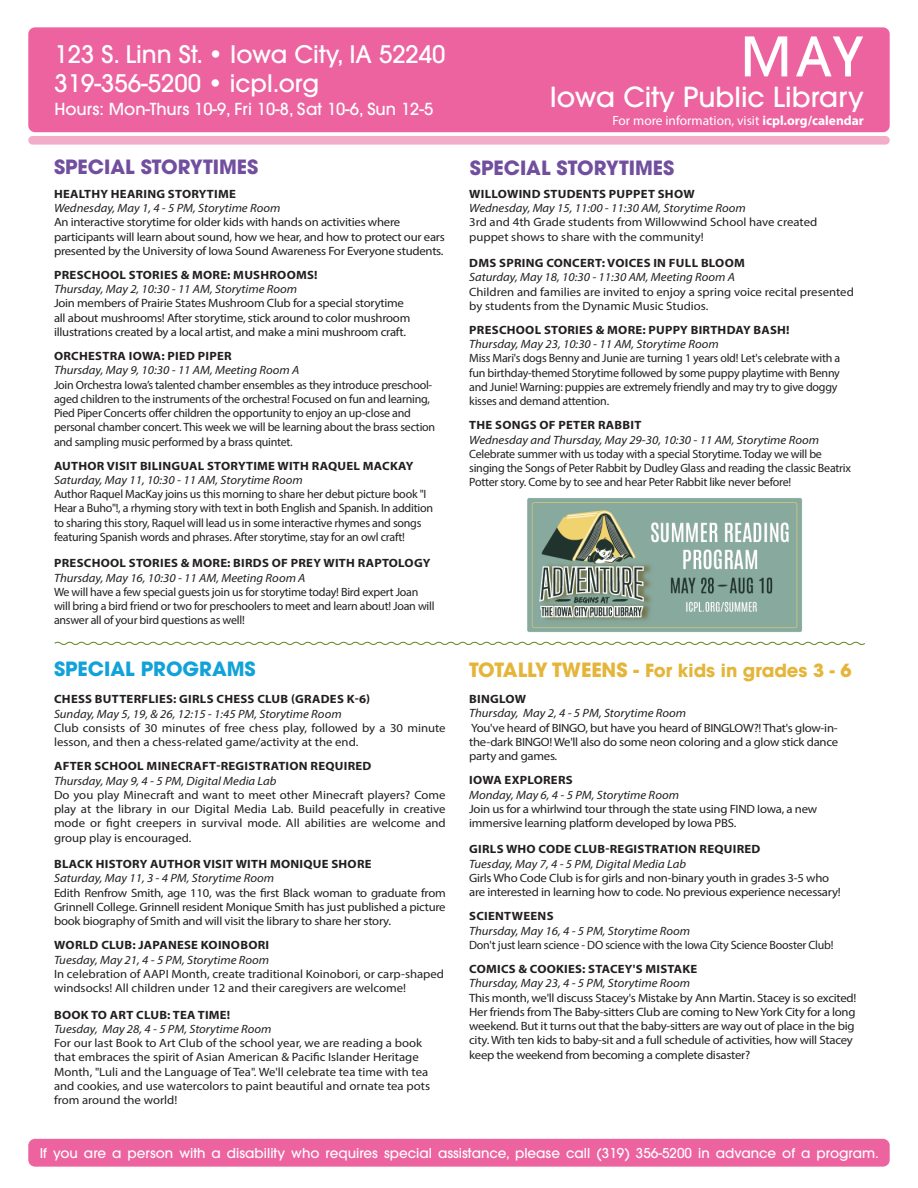
<style>
.page{position:relative;width:918px;height:1188px;background:#fff}
.page>*{position:absolute;margin:0;border:0;box-sizing:border-box;transform-origin:0 0}
.t1{font:500 54px "ITC Avant Garde Std";color:#fff}
.t2{font:500 27.45px "ITC Avant Garde Std";color:#fff}
.t3{font:500 24px "ITC Avant Garde Std";color:#fff}
.t4{font:700 19.5px "ITC Avant Garde Pro";color:#724e9f}
.t5{font:700 19.5px "ITC Avant Garde Pro";color:#11a2d9}
.t6{font:700 18px "ITC Avant Garde Std";color:#e5b539}
.t7{font:500 16.5px "ITC Avant Garde Std";color:#fff}
.t8{font:500 13.5px "ITC Avant Garde Std";color:#fff}
.t9{font:13.35px "Myriad Pro";color:#fff}
.t10{font:12px/14.2px "Myriad Pro";letter-spacing:-.02em;color:#231f20;scale:1.06 1}
.t11{font:12px/14.2px "Myriad Pro";letter-spacing:-.02em;color:#231f20}
.t12{font:italic 12px "Myriad Pro";color:#231f20;scale:1.06 1}
.t13{font:12px/14.2px "Myriad Pro";color:#231f20;scale:1.06 1}
.t14{font:700 12px "Myriad Pro";letter-spacing:.02em;color:#231f20;scale:1.06 1}
.s1{font-weight:700}
.s2{font-size:19.5px}
</style>
<div class="page">
<div style="left:28px;top:1139px;width:862px;height:28px;background:#ec639f;border-radius:7px"></div>
<div style="left:28px;top:27px;width:862px;height:105px;background:#ec639f;border-radius:7px"></div>
<div style="left:28px;top:136px;width:862px;height:9px;background:#f2adc9;border-radius:4px"></div>
<svg style="left:54px;top:641px;width:811px;height:4px"></svg>
<img style="left:527px;top:498px;width:275px;height:134px">
<p class="t3" style="left:54px;top:39px;width:393px">123 S. Linn St. • Iowa City, IA 52240</p>
<p class="t3" style="left:54px;top:68px;width:266px">319-356-5200 • icpl.org</p>
<p class="t7" style="left:54px;top:98px;width:380px">Hours: Mon-Thurs 10-9, Fri 10-8, Sat 10-6, Sun 12-5</p>
<p class="t4" style="left:54px;top:154px;width:206px">SPECIAL STORYTIMES</p>
<p class="t14" style="left:54px;top:186px;width:173px">HEALTHY HEARING STORYTIME</p>
<p class="t12" style="left:54px;top:201px;width:215px">Wednesday, May 1, 4 - 5 PM, Storytime Room</p>
<p class="t10" style="left:54px;top:215px;width:370px">An interactive storytime for older kids with hands on activities where participants will learn about sound, how we hear, and how to protect our ears presented by the University of Iowa Sound Awareness For Everyone students.</p>
<p class="t14" style="left:54px;top:267px;width:250px">PRESCHOOL STORIES &amp; MORE: MUSHROOMS!</p>
<p class="t12" style="left:54px;top:282px;width:231px">Thursday, May 2, 10:30 - 11 AM, Storytime Room</p>
<p class="t10" style="left:54px;top:296px;width:338px">Join members of Prairie States Mushroom Club for a special storytime all about mushrooms! After storytime, stick around to color mushroom illustrations created by a local artist, and make a mini mushroom craft.</p>
<p class="t14" style="left:54px;top:348px;width:169px">ORCHESTRA IOWA: PIED PIPER</p>
<p class="t12" style="left:54px;top:363px;width:233px">Thursday, May 9, 10:30 - 11 AM, Meeting Room A</p>
<p class="t11" style="left:54px;top:377px;width:383px">Join Orchestra Iowa’s talented chamber ensembles as they introduce preschool&shy;aged children to the instruments of the orchestra! Focused on fun and learning, Pied Piper Concerts offer children the opportunity to enjoy an up-close and personal chamber concert. This week we will be learning about the brass section and sampling music performed by a brass quintet.</p>
<p class="t14" style="left:54px;top:458px;width:340px">AUTHOR VISIT BILINGUAL STORYTIME WITH RAQUEL MACKAY</p>
<p class="t12" style="left:54px;top:473px;width:236px">Saturday, May 11, 10:30 - 11 AM, Storytime Room</p>
<p class="t11" style="left:54px;top:487px;width:381px">Author Raquel MacKay joins us this morning to share her debut picture book "I Hear a Buho"!, a rhyming story with text in both English and Spanish. In addition to sharing this story, Raquel will lead us in some interactive rhymes and songs featuring Spanish words and phrases. After storytime, stay for an owl craft!</p>
<p class="t14" style="left:54px;top:555px;width:357px">PRESCHOOL STORIES &amp; MORE: BIRDS OF PREY WITH RAPTOLOGY</p>
<p class="t12" style="left:54px;top:570px;width:239px">Thursday, May 16, 10:30 - 11 AM, Meeting Room A</p>
<p class="t11" style="left:54px;top:585px;width:382px">We will have a few special guests join us for storytime today! Bird expert Joan will bring a bird friend or two for preschoolers to meet and learn about! Joan will answer all of your bird questions as well!</p>
<p class="t1" style="left:741px;top:22px;width:125px">MAY</p>
<p class="t2" style="left:550px;top:80px;width:316px">Iowa City Public Library</p>
<p class="t9" style="left:613px;top:112px;width:253px">For more information, visit <span class="s1">icpl.org/calendar</span></p>
<p class="t4" style="left:470px;top:155px;width:206px">SPECIAL STORYTIMES</p>
<p class="t14" style="left:469px;top:186px;width:214px">WILLOWIND STUDENTS PUPPET SHOW</p>
<p class="t12" style="left:469px;top:201px;width:262px">Wednesday, May 15, 11:00 - 11:30 AM, Storytime Room</p>
<p class="t13" style="left:469px;top:215px;width:330px">3rd and 4th Grade students from Willowwind School have created puppet shows to share with the community!</p>
<p class="t14" style="left:469px;top:255px;width:261px">DMS SPRING CONCERT: VOICES IN FULL BLOOM</p>
<p class="t12" style="left:469px;top:270px;width:252px">Saturday, May 18, 10:30 - 11:30 AM, Meeting Room A</p>
<p class="t13" style="left:469px;top:284px;width:364px">Children and families are invited to enjoy a spring voice recital presented by students from the Dynamic Music Studios.</p>
<p class="t14" style="left:469px;top:322px;width:304px">PRESCHOOL STORIES &amp; MORE: PUPPY BIRTHDAY BASH!</p>
<p class="t12" style="left:469px;top:337px;width:237px">Thursday, May 23, 10:30 - 11 AM, Storytime Room</p>
<p class="t11" style="left:469px;top:351px;width:373px">Miss Mari's dogs Benny and Junie are turning 1 years old! Let's celebrate with a fun birthday-themed Storytime followed by some puppy playtime with Benny and Junie! Warning: puppies are extremely friendly and may try to give doggy kisses and demand attention.</p>
<p class="t14" style="left:469px;top:417px;width:164px">THE SONGS OF PETER RABBIT</p>
<p class="t12" style="left:469px;top:432px;width:332px">Wednesday and Thursday, May 29-30, 10:30 - 11 AM, Storytime Room</p>
<p class="t11" style="left:469px;top:447px;width:383px">Celebrate summer with us today with a special Storytime. Today we will be singing the Songs of Peter Rabbit by Dudley Glass and reading the classic Beatrix<br>Potter story. Come by to see and hear Peter Rabbit like never before!</p>
<p class="t5" style="left:54px;top:656px;width:203px">SPECIAL PROGRAMS</p>
<p class="t6" style="left:469px;top:659px;width:384px"><span class="s2">TOTALLY TWEENS -</span> For kids in grades 3 - 6</p>
<p class="t14" style="left:469px;top:691px;width:55px">BINGLOW</p>
<p class="t12" style="left:469px;top:706px;width:206px">Thursday, May 2, 4 - 5 PM, Storytime Room</p>
<p class="t10" style="left:469px;top:720px;width:350px;text-align:justify">You've heard of BINGO, but have you heard of BINGLOW?! That's glow-in&shy;the-dark BINGO! We'll also do some neon coloring and a glow stick dance party and games.</p>
<p class="t14" style="left:469px;top:772px;width:99px">IOWA EXPLORERS</p>
<p class="t12" style="left:469px;top:787px;width:199px">Monday, May 6, 4 - 5 PM, Storytime Room</p>
<p class="t10" style="left:469px;top:801px;width:330px">Join us for a whirlwind tour through the state using FIND Iowa, a new immersive learning platform developed by Iowa PBS.</p>
<p class="t14" style="left:469px;top:842px;width:276px">GIRLS WHO CODE CLUB-REGISTRATION REQUIRED</p>
<p class="t12" style="left:469px;top:856px;width:206px">Tuesday, May 7, 4 - 5 PM, Digital Media Lab</p>
<p class="t10" style="left:469px;top:871px;width:341px">Girls Who Code Club is for girls and non-binary youth in grades 3-5 who</p>
<p class="t10" style="left:469px;top:885px;width:352px">are interested in learning how to code. No previous experience necessary!</p>
<p class="t14" style="left:469px;top:909px;width:81px">SCIENTWEENS</p>
<p class="t12" style="left:469px;top:923px;width:210px">Thursday, May 16, 4 - 5 PM, Storytime Room</p>
<p class="t11" style="left:469px;top:938px;width:366px">Don't just learn science - DO science with the Iowa City Science Booster Club!</p>
<p class="t14" style="left:469px;top:961px;width:217px">COMICS &amp; COOKIES: STACEY'S MISTAKE</p>
<p class="t12" style="left:469px;top:976px;width:210px">Thursday, May 23, 4 - 5 PM, Storytime Room</p>
<p class="t10" style="left:469px;top:990px;width:367px">This month, we'll discuss Stacey's Mistake by Ann Martin. Stacey is so excited!<br>Her friends from The Baby-sitters Club are coming to New York City for a long weekend. But it turns out that the baby-sitters are way out of place in the big city. With ten kids to baby-sit and a full schedule of activities, how will Stacey keep the weekend from becoming a complete disaster?</p>
<p class="t14" style="left:54px;top:692px;width:300px">CHESS BUTTERFLIES: GIRLS CHESS CLUB (GRADES K-6)</p>
<p class="t12" style="left:54px;top:706px;width:273px">Sunday, May 5, 19, &amp; 26, 12:15 - 1:45 PM, Storytime Room</p>
<p class="t13" style="left:54px;top:721px;width:371px">Club consists of 30 minutes of free chess play, followed by a 30 minute lesson, and then a chess-related game/activity at the end.</p>
<p class="t14" style="left:54px;top:758px;width:301px">AFTER SCHOOL MINECRAFT-REGISTRATION REQUIRED</p>
<p class="t12" style="left:54px;top:773px;width:212px">Thursday, May 9, 4 - 5 PM, Digital Media Lab</p>
<p class="t10" style="left:54px;top:788px;width:371px;text-align:justify">Do you play Minecraft and want to meet other Minecraft players? Come play at the library in our Digital Media Lab. Build peacefully in creative mode or fight creepers in survival mode. All abilities are welcome and group play is encouraged.</p>
<p class="t14" style="left:54px;top:856px;width:301px">BLACK HISTORY AUTHOR VISIT WITH MONIQUE SHORE</p>
<p class="t12" style="left:54px;top:871px;width:209px">Saturday, May 11, 3 - 4 PM, Storytime Room</p>
<p class="t10" style="left:54px;top:885px;width:371px;text-align:justify">Edith Renfrow Smith, age 110, was the first Black woman to graduate from Grinnell College. Grinnell resident Monique Smith has just published a picture book biography of Smith and will visit the library to share her story.</p>
<p class="t14" style="left:54px;top:937px;width:204px">WORLD CLUB: JAPANESE KOINOBORI</p>
<p class="t12" style="left:54px;top:952px;width:205px">Tuesday, May 21, 4 - 5 PM, Storytime Room</p>
<p class="t13" style="left:54px;top:967px;width:370px">In celebration of AAPI Month, create traditional Koinobori, or carp-shaped windsocks! All children under 12 and their caregivers are welcome!</p>
<p class="t14" style="left:54px;top:1007px;width:168px">BOOK TO ART CLUB: TEA TIME!</p>
<p class="t12" style="left:54px;top:1022px;width:207px">Tuesday, May 28, 4 - 5 PM, Storytime Room</p>
<p class="t13" style="left:54px;top:1036px;width:356px">For our last Book to Art Club of the school year, we are reading a book that embraces the spirit of Asian American &amp; Pacific Islander Heritage Month, "Luli and the Language of Tea". We'll celebrate tea time with tea and cookies, and use watercolors to paint beautiful and ornate tea pots from around the world!</p>
<p class="t8" style="left:40px;top:1144px;width:841px">If you are a person with a disability who requires special assistance, please call (319) 356-5200 in advance of a program.</p>
</div>
